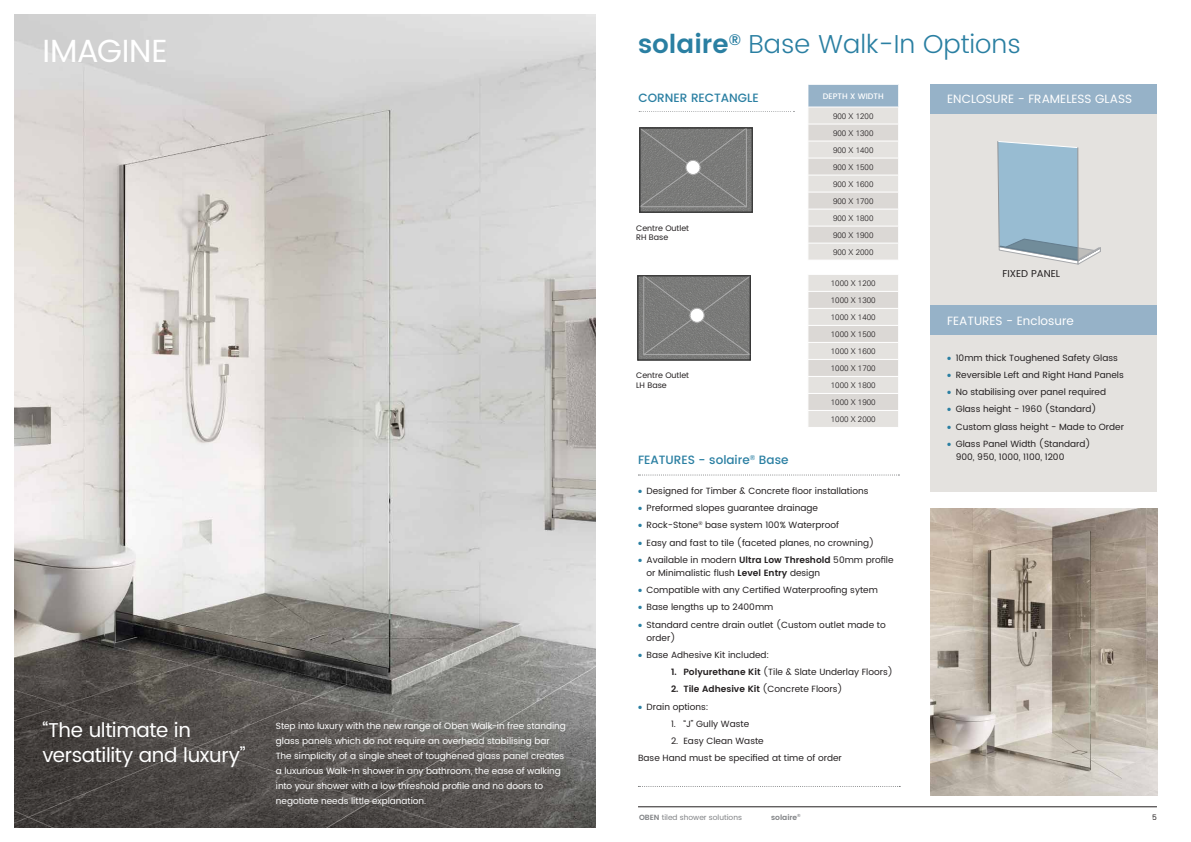
<style>
.page{position:relative;width:1191px;height:842px;background:#fff}
.page>*{position:absolute;margin:0;border:0;box-sizing:border-box;transform-origin:0 0}
.t1{font:32px "Poppins";letter-spacing:-.005em;color:#fff}
.t2{font:300 26px "Poppins";color:#2a7fa2}
.t3{font:20px/25px "Poppins";letter-spacing:-.015em;color:#fff}
.t4{font:12px "Poppins";color:#fff}
.t5{font:500 12px "Poppins";color:#2a7fa2}
.t6{font:10px "Poppins";color:#231f20}
.t7{font:9px/13px "Poppins";color:#231f20}
.t8{font:9px/15px "Poppins";color:#fff}
.t9{font:600 9px "Poppins";color:#231f20}
.t10{font:300 8px/17px "Univers";color:#231f20;text-align:justify}
.t11{font:8px/9.6px "Poppins";color:#231f20}
.t12{font:500 8px "Poppins";color:#fff}
.t13{font:7.5px "Poppins";color:#808285}
.t14{font:600 7.5px "Poppins";color:#808285}
.t15{font:7.5px "Poppins";color:#231f20}
.s1{font-weight:600}
.s2{font-family:"Museo Sans Rounded 900";color:#2a7fa2}
.s3{font-weight:400}
</style>
<div class="page">
<hr style="left:638px;top:807px;width:519px;height:1px;background:#231f20">
<div style="left:930px;top:84px;width:227px;height:408px;background:#e4e2df"></div>
<div style="left:930px;top:305px;width:227px;height:29px;background:#96b2c8"></div>
<img style="left:930px;top:508px;width:227px;height:287px">
<hr style="left:640px;top:212px;width:112px;height:1px;background:#000">
<hr style="left:752px;top:128px;width:1px;height:84px;background:#000">
<div style="left:640px;top:128px;width:112px;height:84px;background:#7b7b7a"></div>
<svg style="left:639px;top:127px;width:108px;height:79px"></svg>
<div style="left:685px;top:160px;width:15px;height:15px;background:#fff;border:1px solid #979797;border-radius:50%"></div>
<hr style="left:639px;top:206px;width:107px;height:1px;background:#979797">
<hr style="left:746px;top:128px;width:1px;height:79px;background:#979797">
<img style="left:14px;top:14px;width:581px;height:638px">
<div style="left:930px;top:84px;width:227px;height:30px;background:#96b2c8"></div>
<svg style="left:639px;top:111px;width:155px;height:1px"></svg>
<svg style="left:808px;top:85px;width:91px;height:175px;background:#d8d9d9"></svg>
<hr style="left:807px;top:141px;width:92px;height:1px;background:#fff">
<hr style="left:807px;top:158px;width:92px;height:1px;background:#fff">
<hr style="left:807px;top:175px;width:92px;height:1px;background:#fff">
<hr style="left:807px;top:192px;width:92px;height:1px;background:#fff">
<hr style="left:807px;top:209px;width:92px;height:1px;background:#fff">
<hr style="left:807px;top:226px;width:92px;height:1px;background:#fff">
<hr style="left:807px;top:243px;width:92px;height:1px;background:#fff">
<svg style="left:808px;top:275px;width:90px;height:152px;background:#e2dfdc"></svg>
<svg style="left:997px;top:141px;width:103px;height:124px"></svg>
<hr style="left:1077px;top:148px;width:1px;height:113px;background:#939598">
<hr style="left:638px;top:360px;width:112px;height:1px;background:#000">
<hr style="left:750px;top:276px;width:1px;height:84px;background:#000">
<hr style="left:637px;top:276px;width:1px;height:84px;background:#000">
<div style="left:638px;top:276px;width:112px;height:84px;background:#7b7b7a"></div>
<svg style="left:643px;top:275px;width:108px;height:80px"></svg>
<div style="left:689px;top:308px;width:15px;height:15px;background:#fff;border:1px solid #979797;border-radius:50%"></div>
<hr style="left:643px;top:354px;width:107px;height:1px;background:#979797">
<hr style="left:643px;top:276px;width:1px;height:79px;background:#979797">
<svg style="left:638px;top:474px;width:261px;height:1px"></svg>
<svg style="left:638px;top:786px;width:262px;height:1px"></svg>
<svg style="left:14px;top:652px;width:581px;height:176px;background:#5c5956"></svg>
<h1 class="t1" style="left:43px;top:28px;width:127px">IMAGINE</h1>
<h3 class="t3" style="left:43px;top:719px;width:205px">“The ultimate in versatility and luxury”</h3>
<p class="t8" style="left:276px;top:719px;width:292px">Step into luxury with the new range of Oben Walk-in free standing glass panels which do not require an overhead stabilising bar The simplicity of a single sheet of toughened glass panel creates a luxurious Walk-In shower in any bathroom, the ease of walking into your shower with a low threshold profile and no doors to negotiate needs little explanation.</p>
<h2 class="t2" style="left:638px;top:26px;width:384px"><span class="s1">solaire</span><sup>®</sup> Base Walk-In Options</h2>
<p class="t12" style="left:823px;top:90px;width:62px">DEPTH X WIDTH</p>
<p class="t10" style="left:833px;top:107px;width:42px">900 X 1200<br>900 X 1300<br>900 X 1400<br>900 X 1500<br>900 X 1600<br>900 X 1700<br>900 X 1800<br>900 X 1900<br>900 X 2000</p>
<p class="t10" style="left:831px;top:275px;width:46px">1000 X 1200<br>1000 X 1300<br>1000 X 1400<br>1000 X 1500<br>1000 X 1600<br>1000 X 1700<br>1000 X 1800<br>1000 X 1900<br>1000 X 2000</p>
<h3 class="t5" style="left:638px;top:89px;width:122px">CORNER RECTANGLE</h3>
<h3 class="t4" style="left:947px;top:90px;width:186px">ENCLOSURE - FRAMELESS GLASS</h3>
<p class="t11" style="left:636px;top:223px;width:54px">Centre Outlet<br>RH Base</p>
<p class="t6" style="left:1002px;top:267px;width:59px">FIXED PANEL</p>
<h3 class="t4" style="left:947px;top:312px;width:128px">FEATURES - Enclosure</h3>
<p class="t7" style="left:947px;top:351px;width:172px"><span class="s2">•</span> 10mm thick Toughened Safety Glass</p>
<p class="t7" style="left:947px;top:368px;width:178px"><span class="s2">•</span> Reversible Left and Right Hand Panels</p>
<p class="t7" style="left:947px;top:386px;width:160px"><span class="s2">•</span> No stabilising over panel required</p>
<p class="t7" style="left:947px;top:403px;width:151px"><span class="s2">•</span> Glass height - 1960 (Standard)</p>
<p class="t7" style="left:947px;top:420px;width:178px"><span class="s2">•</span> Custom glass height - Made to Order</p>
<p class="t7" style="left:955px;top:437px;width:136px;text-indent:-9px"><span class="s2">•</span> Glass Panel Width (Standard)<br>900, 950, 1000, 1100, 1200</p>
<p class="t11" style="left:636px;top:371px;width:54px">Centre Outlet<br>LH Base</p>
<h3 class="t5" style="left:638px;top:451px;width:152px">FEATURES - solaire<sup>®</sup> Base</h3>
<p class="t7" style="left:638px;top:484px;width:232px"><span class="s2">•</span> Designed for Timber &amp; Concrete floor installations</p>
<p class="t7" style="left:638px;top:502px;width:181px"><span class="s2">•</span> Preformed slopes guarantee drainage</p>
<p class="t7" style="left:638px;top:519px;width:202px"><span class="s2">•</span> Rock-Stone<sup>®</sup> base system 100% Waterproof</p>
<p class="t7" style="left:638px;top:536px;width:238px"><span class="s2">•</span> Easy and fast to tile (faceted planes, no crowning)</p>
<p class="t7" style="left:646px;top:553px;width:249px;text-indent:-9px"><span class="s2">•</span> Available in modern <span class="s1">Ultra Low Threshold</span> 50mm profile or Minimalistic flush <span class="s1">Level Entry</span> design</p>
<p class="t7" style="left:638px;top:584px;width:241px"><span class="s2">•</span> Compatible with any Certified Waterproofing sytem</p>
<p class="t7" style="left:638px;top:601px;width:137px"><span class="s2">•</span> Base lengths up to 2400mm</p>
<p class="t7" style="left:646px;top:618px;width:241px;text-indent:-9px"><span class="s2">•</span> Standard centre drain outlet (Custom outlet made to order)</p>
<p class="t7" style="left:638px;top:649px;width:133px"><span class="s2">•</span> Base Adhesive Kit included:</p>
<p class="t7" style="left:671px;top:666px;width:223px"><span class="s1">1. Polyurethane Kit</span> (Tile &amp; Slate Underlay Floors)</p>
<p class="t9" style="left:671px;top:682px;width:173px">2. Tile Adhesive Kit <span class="s3">(Concrete Floors)</span></p>
<p class="t7" style="left:638px;top:700px;width:72px"><span class="s2">•</span> Drain options:</p>
<p class="t7" style="left:671px;top:718px;width:80px">1. “J” Gully Waste</p>
<p class="t7" style="left:638px;top:733px;width:205px;line-height:17.3px;text-indent:33px">2. Easy Clean Waste<br>Base Hand must be specified at time of order</p>
<p class="t13" style="left:639px;top:812px;width:104px"><span class="s1">OBEN</span> tiled shower solutions</p>
<p class="t14" style="left:771px;top:811px;width:31px">solaire<sup>®</sup></p>
<p class="t15" style="left:1152px;top:812px;width:6px">5</p>
</div>
